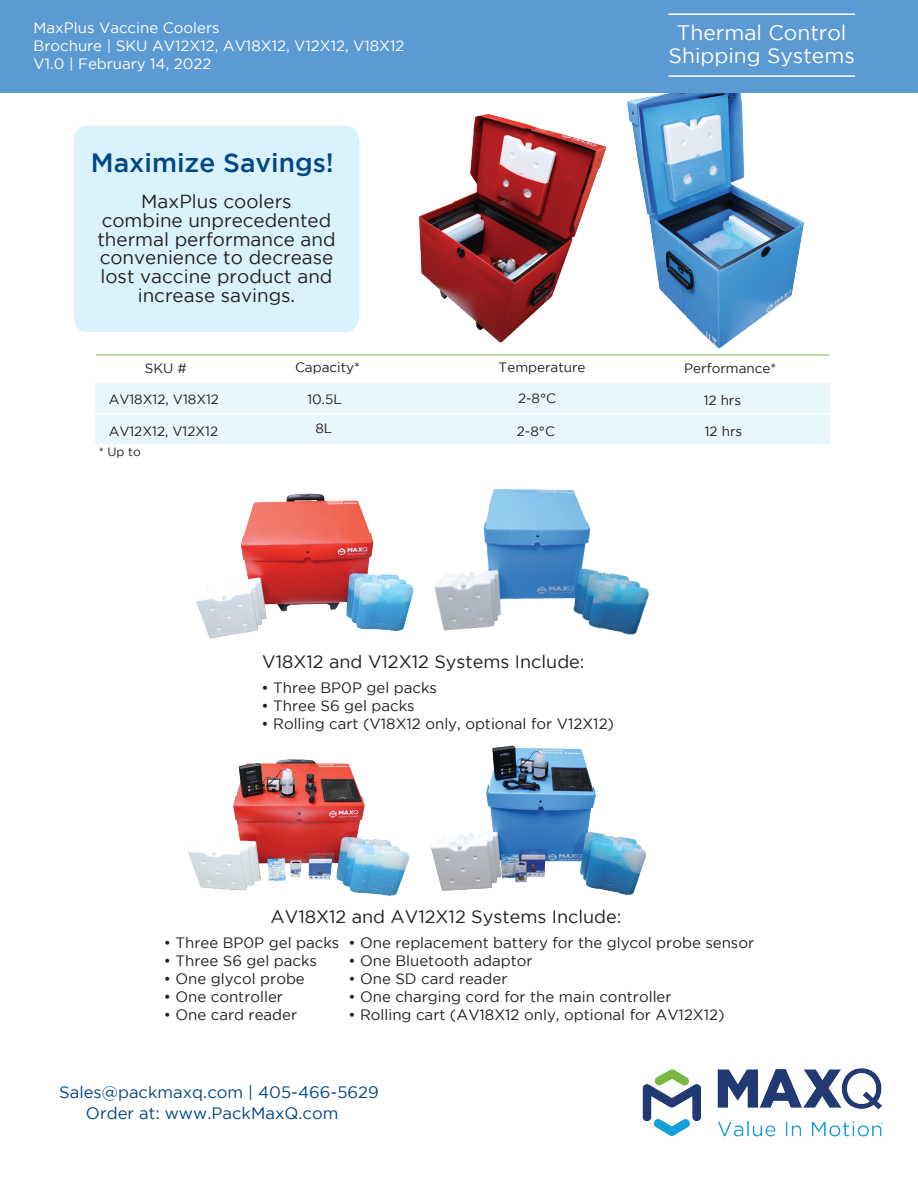
<style>
.page{position:relative;width:918px;height:1188px;background:#fff}
.page>*{position:absolute;margin:0;border:0;box-sizing:border-box;transform-origin:0 0}
.t1{font:500 26.4px "Gotham";color:#014782}
.t2{font:21px/22.5px "Gotham";color:#fff;text-align:center}
.t3{font:18.9px/18.9px "Gotham";color:#231f20;text-align:center}
.t4{font:18px "Gotham";color:#231f20}
.t5{font:16.5px/20.4px "Gotham";color:#014782}
.t6{font:15px "Gotham";color:#231f20}
.t7{font:15px/18px "Gotham";color:#fff}
.t8{font:13.5px "Gotham";color:#231f20}
.t9{font:12px "Gotham";color:#231f20}
</style>
<div class="page">
<div style="left:95px;top:414px;width:735px;height:30px;background:#e8f6fd"></div>
<img style="left:617px;top:92px;width:194px;height:257px">
<img style="left:642px;top:1068px;width:241px;height:69px">
<div style="left:0;top:0;width:918px;height:92px;background:#5c9ad3"></div>
<div style="left:74px;top:125px;width:285px;height:207px;background:#d9f2fc"></div>
<hr style="left:668px;top:13px;width:187px;height:2px;background:#fff">
<hr style="left:668px;top:75px;width:187px;height:2px;background:#fff">
<div style="left:95px;top:383px;width:735px;height:30px;background:#e8f6fd"></div>
<hr style="left:96px;top:354px;width:734px;height:2px;background:#83c447">
<img style="left:188px;top:759px;width:222px;height:137px">
<img style="left:431px;top:745px;width:215px;height:150px">
<img style="left:434px;top:488px;width:215px;height:147px">
<img style="left:196px;top:493px;width:218px;height:146px">
<img style="left:419px;top:105px;width:214px;height:244px">
<p class="t7" style="left:34px;top:19px;width:372px">MaxPlus Vaccine Coolers<br>Brochure | SKU AV12X12, AV18X12, V12X12, V18X12<br>V1.0 | February 14, 2022</p>
<h1 class="t1" style="left:91px;top:147px;width:245px">Maximize Savings!</h1>
<p class="t3" style="left:97px;top:191px;width:240px">MaxPlus coolers<br>combine unprecedented thermal performance and convenience to decrease lost vaccine product and increase savings.</p>
<p class="t8" style="left:295px;top:359px;width:67px">Capacity*</p>
<p class="t8" style="left:145px;top:361px;width:44px">SKU #</p>
<p class="t8" style="left:499px;top:359px;width:89px">Temperature</p>
<p class="t8" style="left:518px;top:391px;width:40px">2-8°C</p>
<p class="t8" style="left:109px;top:392px;width:112px">AV18X12, V18X12</p>
<p class="t8" style="left:307px;top:392px;width:36px">10.5L</p>
<h2 class="t2" style="left:669px;top:21px;width:188px">Thermal Control<br>Shipping Systems</h2>
<p class="t8" style="left:684px;top:361px;width:94px">Performance*</p>
<p class="t8" style="left:704px;top:392px;width:39px">12 hrs</p>
<p class="t8" style="left:109px;top:423px;width:111px">AV12X12, V12X12</p>
<p class="t8" style="left:315px;top:421px;width:18px">8L</p>
<p class="t8" style="left:517px;top:424px;width:40px">2-8°C</p>
<p class="t8" style="left:705px;top:423px;width:39px">12 hrs</p>
<p class="t9" style="left:99px;top:445px;width:44px">* Up to</p>
<p class="t4" style="left:262px;top:651px;width:324px">V18X12 and V12X12 Systems Include:</p>
<p class="t6" style="left:261px;top:679px;width:177px">• Three BP0P gel packs</p>
<p class="t6" style="left:261px;top:697px;width:155px">• Three S6 gel packs</p>
<p class="t6" style="left:261px;top:715px;width:354px">• Rolling cart (V18X12 only, optional for V12X12)</p>
<p class="t4" style="left:271px;top:906px;width:352px">AV18X12 and AV12X12 Systems Include:</p>
<p class="t6" style="left:348px;top:934px;width:407px">• One replacement battery for the glycol probe sensor</p>
<p class="t6" style="left:348px;top:952px;width:186px">• One Bluetooth adaptor</p>
<p class="t6" style="left:348px;top:970px;width:161px">• One SD card reader</p>
<p class="t6" style="left:348px;top:988px;width:325px">• One charging cord for the main controller</p>
<p class="t6" style="left:348px;top:1006px;width:378px">• Rolling cart (AV18X12 only, optional for AV12X12)</p>
<p class="t6" style="left:164px;top:934px;width:177px">• Three BP0P gel packs</p>
<p class="t6" style="left:164px;top:952px;width:155px">• Three S6 gel packs</p>
<p class="t6" style="left:164px;top:970px;width:143px">• One glycol probe</p>
<p class="t6" style="left:164px;top:988px;width:121px">• One controller</p>
<p class="t6" style="left:164px;top:1006px;width:135px">• One card reader</p>
<p class="t5" style="left:86px;top:1082px;width:294px;text-indent:-27px">Sales@packmaxq.com | 405-466-5629<br>Order at: www.PackMaxQ.com</p>
</div>
